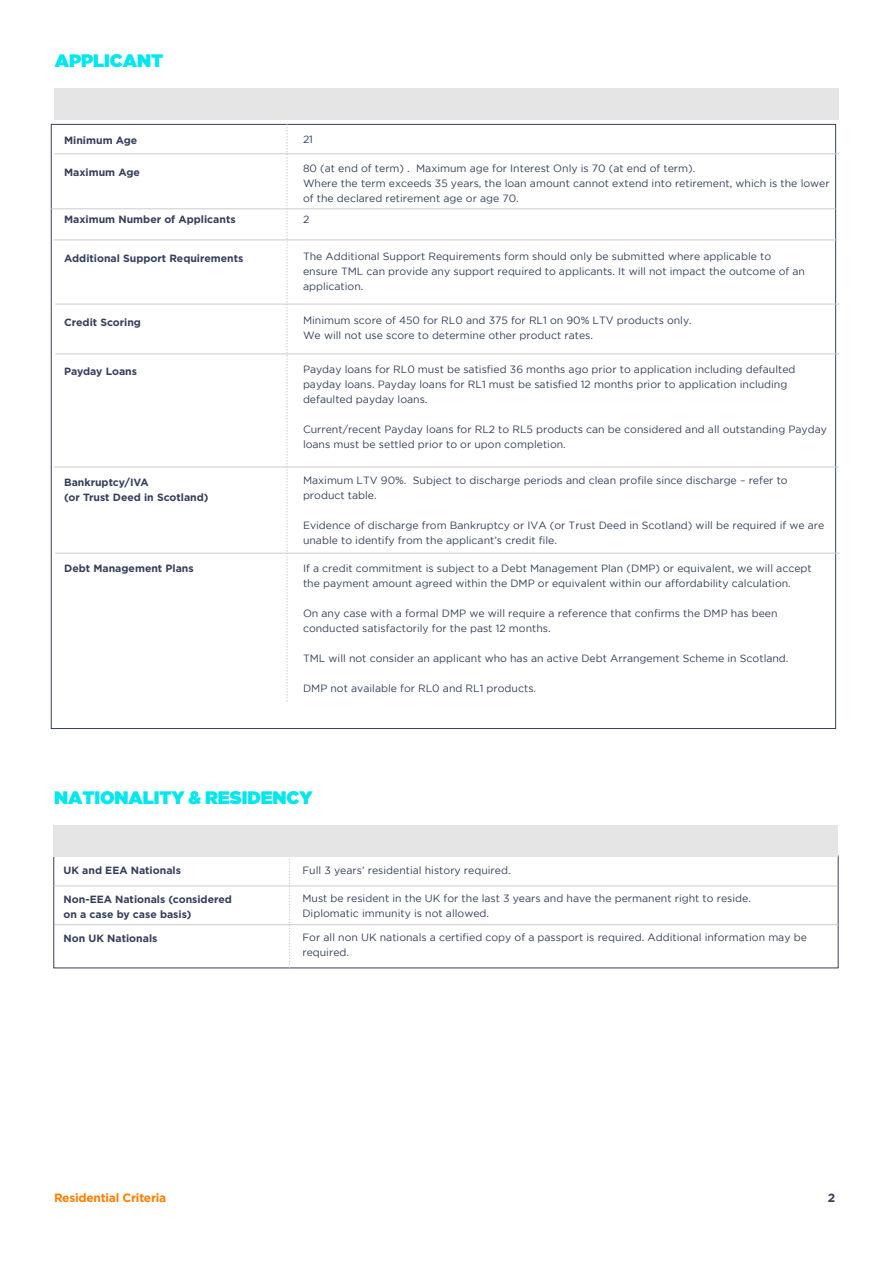
<style>
.page{position:relative;width:893px;height:1263px;background:#fff}
.page>*{position:absolute;margin:0;border:0;box-sizing:border-box;transform-origin:0 0}
.t1{font:18px "Gotham Ultra";letter-spacing:-.005em;color:#00e7ed}
.t2{font:700 12px "Gotham";letter-spacing:-.02em;color:#ff8001}
.t3{font:700 12px "Gotham";color:#38405c}
.t4{font:10.5px/15px "Gotham";color:#353f5b}
.t5{font:700 10.5px/15px "Gotham";color:#353f5b}
</style>
<div class="page">
<svg style="left:287px;top:124px;width:1px;height:577px"></svg>
<hr style="left:55px;top:304px;width:785px;height:1px;background:#cdcccc">
<hr style="left:54px;top:467px;width:784px;height:1px;background:#cdcccc">
<div style="left:54px;top:88px;width:785px;height:32px;background:#e6e5e5"></div>
<hr style="left:54px;top:154px;width:784px;height:1px;background:#cdcccc">
<hr style="left:51px;top:209px;width:785px;height:1px;background:#cdcccc">
<hr style="left:53px;top:240px;width:784px;height:1px;background:#cdcccc">
<svg style="left:289px;top:857px;width:1px;height:111px"></svg>
<div style="left:53px;top:825px;width:785px;height:32px;background:#e6e5e5"></div>
<hr style="left:53px;top:886px;width:785px;height:1px;background:#cdcccc">
<hr style="left:54px;top:924px;width:785px;height:1px;background:#cdcccc">
<hr style="left:55px;top:553px;width:785px;height:1px;background:#cdcccc">
<hr style="left:55px;top:354px;width:785px;height:1px;background:#cdcccc">
<h1 class="t1" style="left:55px;top:50px;width:110px">APPLICANT</h1>
<p class="t5" style="left:64px;top:132px;width:75px">Minimum Age</p>
<p class="t4" style="left:303px;top:132px;width:12px">21</p>
<p class="t5" style="left:64px;top:164px;width:77px">Maximum Age</p>
<p class="t4" style="left:303px;top:160px;width:528px">80 (at end of term) . Maximum age for Interest Only is 70 (at end of term).<br>Where the term exceeds 35 years, the loan amount cannot extend into retirement, which is the lower of the declared retirement age or age 70.</p>
<p class="t5" style="left:64px;top:212px;width:173px">Maximum Number of Applicants</p>
<p class="t4" style="left:303px;top:211px;width:8px">2</p>
<p class="t5" style="left:64px;top:251px;width:181px">Additional Support Requirements</p>
<p class="t4" style="left:303px;top:249px;width:503px">The Additional Support Requirements form should only be submitted where applicable to ensure TML can provide any support required to applicants. It will not impact the outcome of an application.</p>
<p class="t5" style="left:64px;top:315px;width:78px">Credit Scoring</p>
<p class="t4" style="left:303px;top:313px;width:390px">Minimum score of 450 for RL0 and 375 for RL1 on 90% LTV products only.<br>We will not use score to determine other product rates.</p>
<p class="t5" style="left:64px;top:364px;width:74px">Payday Loans</p>
<p class="t4" style="left:303px;top:362px;width:494px">Payday loans for RL0 must be satisfied 36 months ago prior to application including defaulted payday loans. Payday loans for RL1 must be satisfied 12 months prior to application including defaulted payday loans.</p>
<p class="t4" style="left:303px;top:422px;width:526px">Current/recent Payday loans for RL2 to RL5 products can be considered and all outstanding Payday loans must be settled prior to or upon completion.</p>
<p class="t5" style="left:64px;top:474px;width:146px">Bankruptcy/IVA<br>(or Trust Deed in Scotland)</p>
<p class="t4" style="left:303px;top:473px;width:486px">Maximum LTV 90%. Subject to discharge periods and clean profile since discharge – refer to product table.</p>
<p class="t4" style="left:303px;top:518px;width:523px">Evidence of discharge from Bankruptcy or IVA (or Trust Deed in Scotland) will be required if we are unable to identify from the applicant’s credit file.</p>
<p class="t5" style="left:64px;top:561px;width:131px">Debt Management Plans</p>
<p class="t4" style="left:303px;top:560px;width:510px">If a credit commitment is subject to a Debt Management Plan (DMP) or equivalent, we will accept the payment amount agreed within the DMP or equivalent within our affordability calculation.</p>
<p class="t4" style="left:303px;top:605px;width:476px">On any case with a formal DMP we will require a reference that confirms the DMP has been conducted satisfactorily for the past 12 months.</p>
<p class="t4" style="left:303px;top:650px;width:487px">TML will not consider an applicant who has an active Debt Arrangement Scheme in Scotland.</p>
<p class="t4" style="left:303px;top:680px;width:235px">DMP not available for RL0 and RL1 products.</p>
<h1 class="t1" style="left:54px;top:787px;width:260px">NATIONALITY &amp; RESIDENCY</h1>
<p class="t5" style="left:64px;top:863px;width:119px">UK and EEA Nationals</p>
<p class="t4" style="left:302px;top:862px;width:210px">Full 3 years’ residential history required.</p>
<p class="t5" style="left:64px;top:892px;width:170px">Non-EEA Nationals (considered on a case by case basis)</p>
<p class="t4" style="left:302px;top:891px;width:450px">Must be resident in the UK for the last 3 years and have the permanent right to reside.<br>Diplomatic immunity is not allowed.</p>
<p class="t5" style="left:64px;top:930px;width:95px">Non UK Nationals</p>
<p class="t4" style="left:302px;top:930px;width:506px">For all non UK nationals a certified copy of a passport is required. Additional information may be required.</p>
<p class="t2" style="left:54px;top:1190px;width:114px">Residential Criteria</p>
<p class="t3" style="left:828px;top:1191px;width:9px">2</p>
</div>
